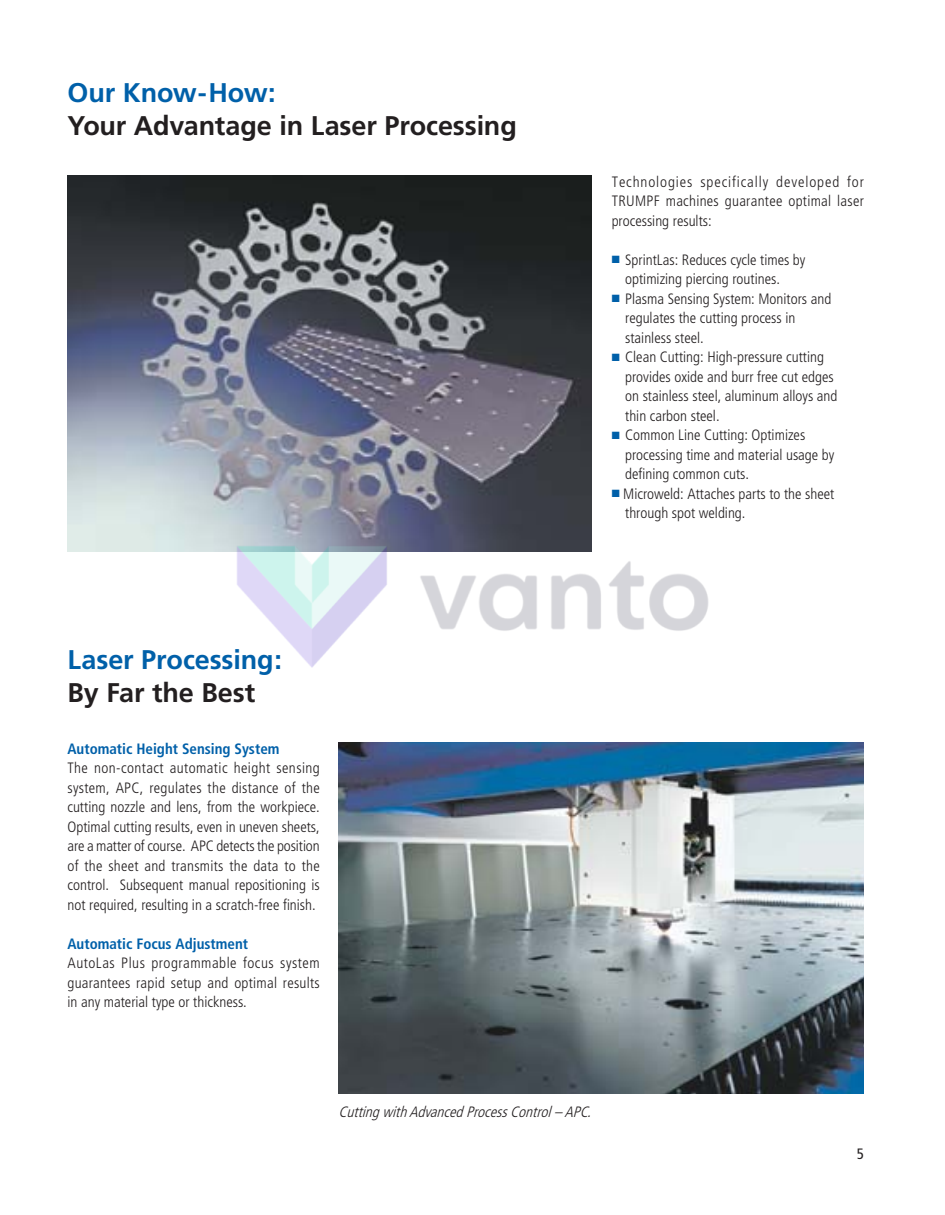
<style>
.page{position:relative;width:945px;height:1215px;background:#fff}
.page>*{position:absolute;margin:0;border:0;box-sizing:border-box;transform-origin:0 0}
.t1{font:700 27px "Frutiger";color:#231f20}
.t2{font:700 27px "Frutiger";color:#0060a9}
.t3{font:300 condensed 15px/19.5px "Frutiger";color:#231f20}
.t4{font:700 condensed 15px "Frutiger";color:#0060a9}
.t5{font:italic 300 condensed 15px "Frutiger";color:#231f20}
.t6{font:condensed 15px "Frutiger";color:#231f20}
.s1{color:#0060a9}
</style>
<div class="page">
<img style="left:339px;top:742px;width:525px;height:352px">
<img style="left:68px;top:176px;width:523px;height:376px">
<img style="left:188px;top:497px;width:521px;height:171px">
<h1 class="t2" style="left:68px;top:77px;width:210px">Our Know-How:</h1>
<h1 class="t1" style="left:68px;top:110px;width:451px">Your Advantage in Laser Processing</h1>
<p class="t3" style="left:612px;top:172px;width:254px;text-align:justify">Technologies specifically developed for TRUMPF machines guarantee optimal laser processing results:</p>
<p class="t3" style="left:625px;top:250px;width:182px;text-indent:-14px"><span class="s1">■</span> SprintLas: Reduces cycle times by optimizing piercing routines.</p>
<p class="t3" style="left:625px;top:289px;width:208px;text-indent:-14px"><span class="s1">■</span> Plasma Sensing System: Monitors and regulates the cutting process in stainless steel.</p>
<p class="t3" style="left:625px;top:348px;width:214px;text-indent:-14px"><span class="s1">■</span> Clean Cutting: High-pressure cutting provides oxide and burr free cut edges on stainless steel, aluminum alloys and thin carbon steel.</p>
<p class="t3" style="left:625px;top:426px;width:211px;text-indent:-14px"><span class="s1">■</span> Common Line Cutting: Optimizes processing time and material usage by defining common cuts.</p>
<p class="t3" style="left:625px;top:484px;width:211px;text-indent:-14px"><span class="s1">■</span> Microweld: Attaches parts to the sheet through spot welding.</p>
<h1 class="t2" style="left:68px;top:644px;width:216px">Laser Processing:</h1>
<h1 class="t1" style="left:68px;top:677px;width:189px">By Far the Best</h1>
<p class="t4" style="left:68px;top:740px;width:214px">Automatic Height Sensing System</p>
<p class="t3" style="left:68px;top:759px;width:254px;text-align:justify">The non-contact automatic height sensing system, APC, regulates the distance of the cutting nozzle and lens, from the workpiece.<br>Optimal cutting results, even in uneven sheets, are a matter of course. APC detects the position of the sheet and transmits the data to the control. Subsequent manual repositioning is not required, resulting in a scratch-free finish.</p>
<p class="t4" style="left:68px;top:935px;width:182px">Automatic Focus Adjustment</p>
<p class="t3" style="left:68px;top:954px;width:254px;text-align:justify">AutoLas Plus programmable focus system guarantees rapid setup and optimal results in any material type or thickness.</p>
<p class="t5" style="left:339px;top:1104px;width:258px">CuttingwithAdvancedProcessControl–APC.</p>
<p class="t6" style="left:857px;top:1145px;width:9px">5</p>
</div>
